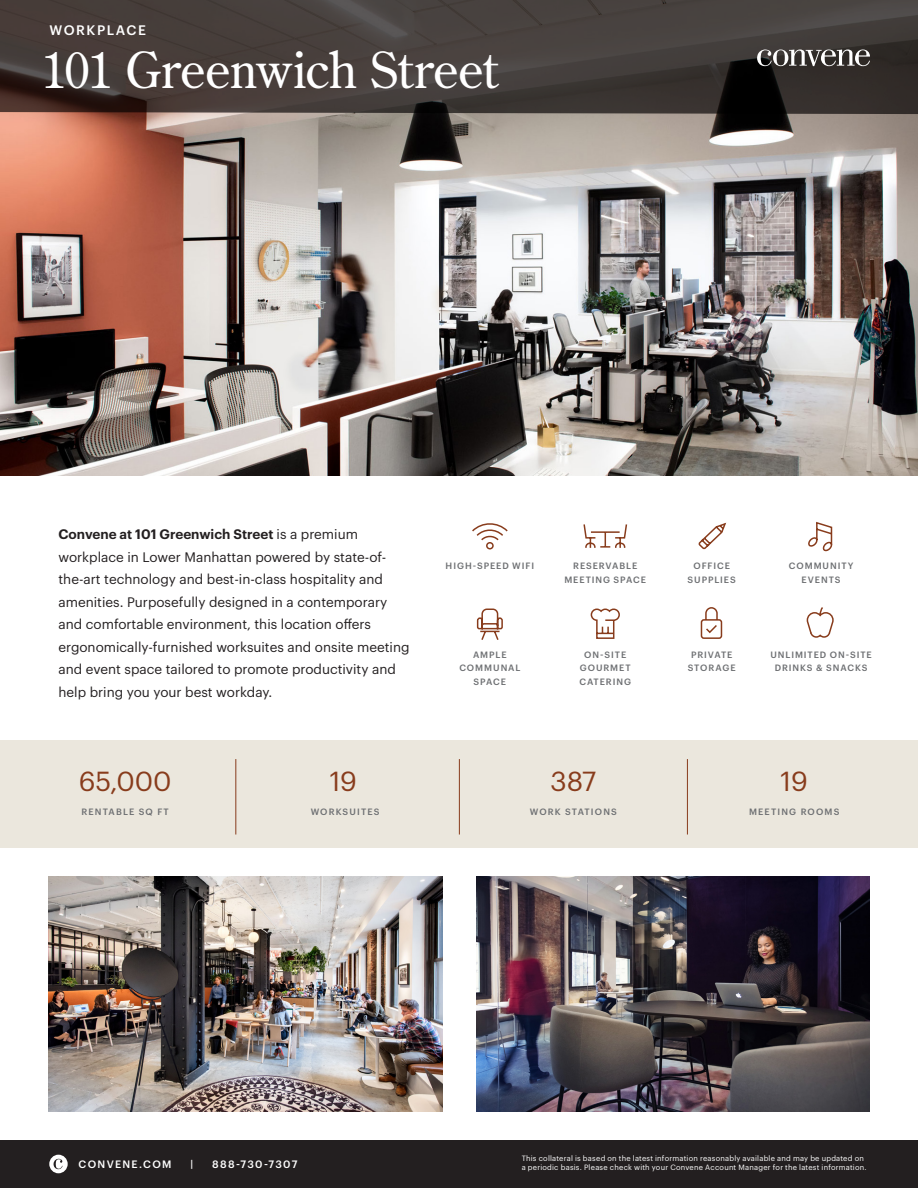
<style>
.page{position:relative;width:918px;height:1188px;background:#fff}
.page>*{position:absolute;margin:0;border:0;box-sizing:border-box;transform-origin:0 0}
.Graphik___Main_Title{font:49.65px "Century Old Style Std";letter-spacing:-.01em;color:#fff}
.Number_Callouts{font:27px "Graphik";color:#883c1c}
.t1{font:13.5px/22.5px "Graphik";color:#231f20}
.Ridley___White___Right___Med{font:500 13.5px "Graphik";letter-spacing:.115em;color:#fff}
.t2{font:500 10.5px "Graphik";letter-spacing:.125em;color:#fff}
.Ridley___Black___Center___Big{font:500 9px/13.5px "Graphik";letter-spacing:.105em;color:#6d6f72;text-align:center}
.Ridley___Black___Center___Big-2{font:500 9px "Graphik";letter-spacing:.13em;color:#6d6f72}
.t3{font:7.5px "Graphik";letter-spacing:.03em;color:#fff}
.s1{font-weight:600}
</style>
<div class="page">
<img style="left:0;top:114px;width:918px;height:361px">
<svg style="left:472px;top:523px;width:36px;height:27px"></svg>
<svg style="left:583px;top:524px;width:45px;height:24px"></svg>
<svg style="left:698px;top:522px;width:28px;height:28px"></svg>
<svg style="left:808px;top:521px;width:25px;height:31px"></svg>
<svg style="left:476px;top:608px;width:27px;height:32px"></svg>
<svg style="left:590px;top:608px;width:30px;height:31px"></svg>
<svg style="left:700px;top:607px;width:23px;height:32px"></svg>
<svg style="left:806px;top:607px;width:28px;height:31px"></svg>
<img style="left:49px;top:877px;width:393px;height:235px">
<img style="left:476px;top:877px;width:394px;height:234px">
<svg style="left:0;top:0;width:918px;height:114px;background:#423b38"></svg>
<svg style="left:757px;top:49px;width:113px;height:17px"></svg>
<div style="left:0;top:740px;width:918px;height:108px;background:#ebe7dd"></div>
<hr style="left:235px;top:759px;width:1px;height:76px;background:#883c1c">
<hr style="left:459px;top:759px;width:1px;height:76px;background:#883c1c">
<hr style="left:687px;top:759px;width:1px;height:76px;background:#883c1c">
<div style="left:0;top:1140px;width:918px;height:48px;background:#231f20"></div>
<svg style="left:49px;top:1155px;width:19px;height:18px"></svg>
<p class="Ridley___White___Right___Med" style="left:50px;top:20px;width:98px">WORKPLACE</p>
<p class="Graphik___Main_Title" style="left:42px;top:38px;width:458px">101 Greenwich Street</p>
<p class="t1" style="left:58px;top:522px;width:353px"><span class="s1">Convene at 101 Greenwich Street</span> is a premium workplace in Lower Manhattan powered by state-of&shy;the-art technology and best-in-class hospitality and amenities. Purposefully designed in a contemporary and comfortable environment, this location offers ergonomically-furnished worksuites and onsite meeting and event space tailored to promote productivity and help bring you your best workday.</p>
<p class="Number_Callouts" style="left:79px;top:761px;width:94px">65,000</p>
<p class="Ridley___Black___Center___Big-2" style="left:81px;top:805px;width:89px">RENTABLE SQ FT</p>
<p class="Number_Callouts" style="left:330px;top:761px;width:29px">19</p>
<p class="Ridley___Black___Center___Big-2" style="left:311px;top:805px;width:70px">WORKSUITES</p>
<p class="Ridley___Black___Center___Big" style="left:446px;top:558px;width:90px">HIGH-SPEED WIFI</p>
<p class="Ridley___Black___Center___Big" style="left:564px;top:558px;width:83px">RESERVABLE<br>MEETING SPACE</p>
<p class="Ridley___Black___Center___Big" style="left:688px;top:558px;width:50px">OFFICE<br>SUPPLIES</p>
<p class="Ridley___Black___Center___Big" style="left:789px;top:558px;width:66px">COMMUNITY<br>EVENTS</p>
<p class="Ridley___Black___Center___Big" style="left:459px;top:647px;width:63px">AMPLE<br>COMMUNAL<br>SPACE</p>
<p class="Ridley___Black___Center___Big" style="left:770px;top:647px;width:103px">UNLIMITED ON-SITE<br>DRINKS &amp; SNACKS</p>
<p class="Ridley___Black___Center___Big" style="left:580px;top:647px;width:53px">ON-SITE<br>GOURMET<br>CATERING</p>
<p class="Ridley___Black___Center___Big" style="left:688px;top:647px;width:50px">PRIVATE<br>STORAGE</p>
<p class="Number_Callouts" style="left:550px;top:761px;width:48px">387</p>
<p class="Ridley___Black___Center___Big-2" style="left:530px;top:805px;width:89px">WORK STATIONS</p>
<p class="Number_Callouts" style="left:781px;top:761px;width:29px">19</p>
<p class="Ridley___Black___Center___Big-2" style="left:749px;top:805px;width:92px">MEETING ROOMS</p>
<p class="t3" style="left:522px;top:1153px;width:344px">This collateral is based on the latest information reasonably available and may be updated on</p>
<p class="t2" style="left:191px;top:1156px;width:4px">|</p>
<p class="t2" style="left:212px;top:1156px;width:87px">888-730-7307</p>
<p class="t2" style="left:79px;top:1156px;width:95px">CONVENE.COM</p>
<p class="t3" style="left:522px;top:1162px;width:346px">a periodic basis. Please check with your Convene Account Manager for the latest information.</p>
</div>
